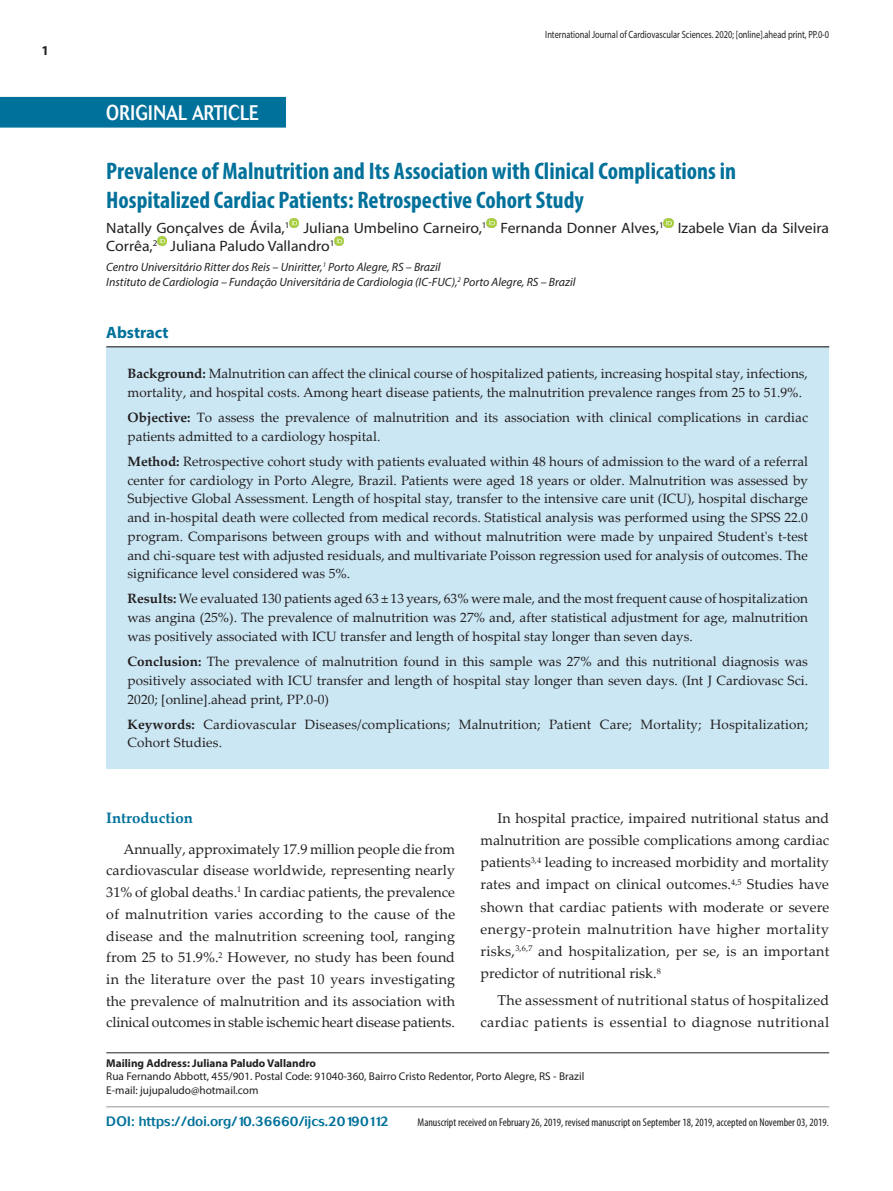
<style>
.page{position:relative;width:893px;height:1191px;background:#fff}
.page>*{position:absolute;margin:0;border:0;box-sizing:border-box;transform-origin:0 0}
.t1{font:700 condensed 24px/28.8px "Myriad Pro";color:#00719a}
.t2{font:500 21px "Cosmos";letter-spacing:.02em;color:#fff;scale:.8 1}
.t3{font:700 16.5px "Myriad Pro";color:#00719a}
.t4{font:15px/18px "Myriad Pro";color:#231f20;scale:1.05 1}
.t5{font:700 15px "Palatino Linotype";color:#00719a}
.t6{font:14.25px/21.8px "Palatino Linotype";letter-spacing:.02em;color:#231f20;text-align:justify}
.t7{font:13.5px/18.8px "Palatino Linotype";color:#231f20}
.t8{font:500 13.5px "Cosmos";color:#00719a}
.t9{font:700 13.5px "Myriad Pro";color:#231f20}
.t10{font:italic 12px/14.4px "Myriad Pro";color:#231f20}
.t11{font:11.25px/13.5px "Myriad Pro";color:#231f20}
.t12{font:condensed 11.25px "Myriad Pro";color:#231f20}
.t13{font:700 11.25px "Myriad Pro";color:#231f20}
.t14{font:10.5px "Myriad Pro";color:#231f20;scale:.8 1}
.s1{font-weight:700}
</style>
<div class="page">
<div style="left:0;top:97px;width:286px;height:31px;background:#00719a"></div>
<hr style="left:106px;top:1052px;width:723px;height:1px;background:#231f20">
<hr style="left:106px;top:1106px;width:723px;height:1px;background:#939598">
<svg style="left:290px;top:218px;width:9px;height:10px"></svg>
<svg style="left:487px;top:218px;width:9px;height:10px"></svg>
<svg style="left:664px;top:218px;width:9px;height:10px"></svg>
<svg style="left:158px;top:236px;width:9px;height:10px"></svg>
<svg style="left:335px;top:236px;width:9px;height:10px"></svg>
<div style="left:106px;top:347px;width:723px;height:421px;background:#cbe7f4"></div>
<hr style="left:106px;top:346px;width:723px;height:1px;background:#231f20">
<p class="t9" style="left:41px;top:42px;width:9px">1</p>
<h2 class="t2" style="left:106px;top:100px;width:192px">ORIGINAL ARTICLE</h2>
<p class="t14" style="left:545px;top:28px;width:356px">International Journal of Cardiovascular Sciences. 2020; [online].ahead print, PP.0-0</p>
<h1 class="t1" style="left:106px;top:156px;width:631px">Prevalence of Malnutrition and Its Association with Clinical Complications in<br>Hospitalized Cardiac Patients: Retrospective Cohort Study</h1>
<p class="t4" style="left:106px;top:218px;width:690px">Natally Gonçalves de Ávila,<sup>1</sup> Juliana Umbelino Carneiro,<sup>1</sup> Fernanda Donner Alves,<sup>1</sup> Izabele Vian da Silveira<br>Corrêa,<sup>2</sup> Juliana Paludo Vallandro<sup>1</sup></p>
<p class="t10" style="left:106px;top:260px;width:471px">Centro Universitário Ritter dos Reis – Uniritter,<sup>1</sup> Porto Alegre, RS – Brazil<br>Instituto de Cardiologia – Fundação Universitária de Cardiologia (IC-FUC),<sup>2</sup> Porto Alegre, RS – Brazil</p>
<p class="t3" style="left:106px;top:322px;width:64px">Abstract</p>
<p class="t7" style="left:128px;top:363px;width:682px"><span class="s1">Background:</span> Malnutrition can affect the clinical course of hospitalized patients, increasing hospital stay, infections, mortality, and hospital costs. Among heart disease patients, the malnutrition prevalence ranges from 25 to 51.9%.</p>
<p class="t7" style="left:128px;top:407px;width:682px"><span class="s1">Objective:</span> To assess the prevalence of malnutrition and its association with clinical complications in cardiac patients admitted to a cardiology hospital.</p>
<p class="t7" style="left:128px;top:451px;width:682px;text-align:justify"><span class="s1">Method:</span> Retrospective cohort study with patients evaluated within 48 hours of admission to the ward of a referral center for cardiology in Porto Alegre, Brazil. Patients were aged 18 years or older. Malnutrition was assessed by Subjective Global Assessment. Length of hospital stay, transfer to the intensive care unit (ICU), hospital discharge and in-hospital death were collected from medical records. Statistical analysis was performed using the SPSS 22.0 program. Comparisons between groups with and without malnutrition were made by unpaired Student's t-test and chi-square test with adjusted residuals, and multivariate Poisson regression used for analysis of outcomes. The significance level considered was 5%.</p>
<p class="t7" style="left:128px;top:589px;width:682px;text-align:justify"><span class="s1">Results:</span> We evaluated 130 patients aged 63 ± 13 years, 63% were male, and the most frequent cause of hospitalization was angina (25%). The prevalence of malnutrition was 27% and, after statistical adjustment for age, malnutrition was positively associated with ICU transfer and length of hospital stay longer than seven days.</p>
<p class="t7" style="left:128px;top:651px;width:682px;text-align:justify"><span class="s1">Conclusion:</span> The prevalence of malnutrition found in this sample was 27% and this nutritional diagnosis was positively associated with ICU transfer and length of hospital stay longer than seven days. (Int J Cardiovasc Sci.<br>2020; [online].ahead print, PP.0-0)</p>
<p class="t7" style="left:128px;top:714px;width:682px"><span class="s1">Keywords:</span> Cardiovascular Diseases/complications; Malnutrition; Patient Care; Mortality; Hospitalization;<br>Cohort Studies.</p>
<p class="t5" style="left:106px;top:807px;width:88px">Introduction</p>
<p class="t6" style="left:106px;top:837px;width:350px;text-indent:17px">Annually, approximately 17.9 million people die from cardiovascular disease worldwide, representing nearly 31% of global deaths.<sup>1</sup> In cardiac patients, the prevalence of malnutrition varies according to the cause of the disease and the malnutrition screening tool, ranging from 25 to 51.9%.<sup>2</sup> However, no study has been found in the literature over the past 10 years investigating the prevalence of malnutrition and its association with clinical outcomes in stable ischemic heart disease patients.</p>
<p class="t6" style="left:480px;top:806px;width:350px;line-height:22.2px;text-indent:17px">In hospital practice, impaired nutritional status and malnutrition are possible complications among cardiac patients<sup>3,4</sup> leading to increased morbidity and mortality rates and impact on clinical outcomes.<sup>4,5</sup> Studies have shown that cardiac patients with moderate or severe energy-protein malnutrition have higher mortality risks,<sup>3,6,7</sup> and hospitalization, per se, is an important predictor of nutritional risk.<sup>8</sup></p>
<p class="t6" style="left:480px;top:988px;width:350px;line-height:22.2px;text-align:right">The assessment of nutritional status of hospitalized cardiac patients is essential to diagnose nutritional</p>
<p class="t13" style="left:106px;top:1055px;width:211px">Mailing Address: Juliana Paludo Vallandro</p>
<p class="t11" style="left:106px;top:1069px;width:479px">Rua Fernando Abbott, 455/901. Postal Code: 91040-360, Bairro Cristo Redentor, Porto Alegre, RS - Brazil<br>E-mail: jujupaludo@hotmail.com</p>
<p class="t8" style="left:106px;top:1113px;width:284px">DOI: https://doi.org/10.36660/ijcs.20190112</p>
<p class="t12" style="left:418px;top:1115px;width:413px">Manuscript received on February 26, 2019, revised manuscript on September 18, 2019, accepted on November 03, 2019.</p>
</div>
